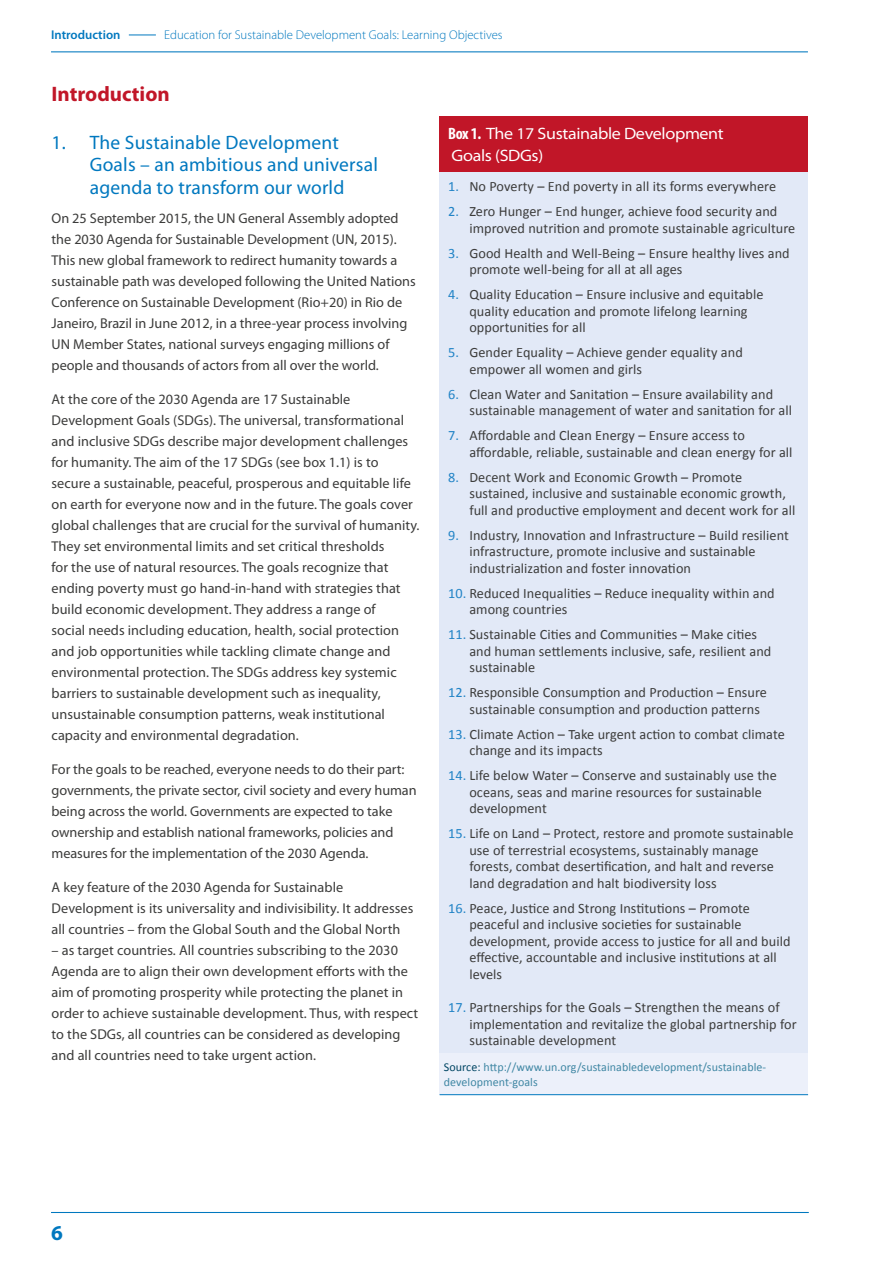
<style>
.page{position:relative;width:893px;height:1263px;background:#fff}
.page>*{position:absolute;margin:0;border:0;box-sizing:border-box;transform-origin:0 0}
.t1{font:700 21.15px "Myriad Pro";color:#0078bf}
.t2{font:700 21px "Myriad Pro";color:#c11628}
.t3{font:19.5px/22.5px "Myriad Pro";letter-spacing:.01em;color:#0078bf}
.t4{font:semi-expanded 16.5px/22.2px "Myriad Pro";letter-spacing:-.02em;color:#fff}
.t5{font:14.25px/21px "Myriad Pro";letter-spacing:.005em;color:#3c3c3b}
.t6{font:14.25px/16.5px "Calibri";letter-spacing:.005em;color:#3c3c3b}
.t7{font:300 12.75px "Myriad Pro";color:#0078bf}
.t8{font:600 12.75px "Myriad Pro";color:#0078bf}
.t9{font:12px/15px "Calibri";letter-spacing:.005em;color:#4087a4}
.s1{font-weight:700;font-stretch:condensed}
.s2{color:#2183c6}
.s3{color:#004563}
</style>
<div class="page">
<hr style="left:51px;top:51px;width:757px;height:1px;background:#0078bf">
<svg style="left:129px;top:35px;width:27px;height:1px"></svg>
<hr style="left:51px;top:1212px;width:758px;height:1px;background:#0078bf">
<div style="left:440px;top:116px;width:368px;height:56px;background:#c11628"></div>
<div style="left:440px;top:172px;width:368px;height:882px;background:#e2e9f7"></div>
<div style="left:440px;top:1054px;width:368px;height:41px;background:#ecf0fa"></div>
<hr style="left:440px;top:1094px;width:368px;height:1px;background:#0078bf">
<p class="t8" style="left:51px;top:28px;width:71px">Introduction</p>
<p class="t7" style="left:164px;top:27px;width:340px">Education for Sustainable Development Goals: Learning Objectives</p>
<h2 class="t2" style="left:52px;top:82px;width:120px">Introduction</h2>
<h3 class="t3" style="left:90px;top:131px;width:290px;text-indent:-38px">1. The Sustainable Development<br>Goals – an ambitious and universal agenda to transform our world</h3>
<p class="t5" style="left:52px;top:208px;width:366px">On 25 September 2015, the UN General Assembly adopted the 2030 Agenda for Sustainable Development (UN, 2015).<br>This new global framework to redirect humanity towards a sustainable path was developed following the United Nations Conference on Sustainable Development (Rio+20) in Rio de Janeiro, Brazil in June 2012, in a three-year process involving UN Member States, national surveys engaging millions of people and thousands of actors from all over the world.</p>
<p class="t5" style="left:52px;top:389px;width:370px">At the core of the 2030 Agenda are 17 Sustainable Development Goals (SDGs). The universal, transformational and inclusive SDGs describe major development challenges for humanity. The aim of the 17 SDGs (see box 1.1) is to secure a sustainable, peaceful, prosperous and equitable life on earth for everyone now and in the future. The goals cover global challenges that are crucial for the survival of humanity.<br>They set environmental limits and set critical thresholds<br>for the use of natural resources. The goals recognize that ending poverty must go hand-in-hand with strategies that build economic development. They address a range of<br>social needs including education, health, social protection and job opportunities while tackling climate change and environmental protection. The SDGs address key systemic barriers to sustainable development such as inequality, unsustainable consumption patterns, weak institutional capacity and environmental degradation.</p>
<p class="t5" style="left:52px;top:759px;width:367px">For the goals to be reached, everyone needs to do their part: governments, the private sector, civil society and every human being across the world. Governments are expected to take ownership and establish national frameworks, policies and measures for the implementation of the 2030 Agenda.</p>
<p class="t5" style="left:52px;top:877px;width:363px">A key feature of the 2030 Agenda for Sustainable<br>Development is its universality and indivisibility. It addresses all countries – from the Global South and the Global North</p>
<p class="t5" style="left:52px;top:940px;width:368px">– as target countries. All countries subscribing to the 2030<br>Agenda are to align their own development efforts with the aim of promoting prosperity while protecting the planet in order to achieve sustainable development. Thus, with respect to the SDGs, all countries can be considered as developing and all countries need to take urgent action.</p>
<p class="t4" style="left:448px;top:123px;width:277px"><span class="s1">Box 1.</span> The 17 Sustainable Development<br>Goals (SDGs)</p>
<p class="t6" style="left:448px;top:178px;width:330px"><span class="s2">1.</span> No Poverty – End poverty in all its forms everywhere</p>
<p class="t6" style="left:469px;top:203px;width:327px;text-indent:-21px"><span class="s2">2.</span> Zero Hunger – End hunger, achieve food security and improved nutrition and promote sustainable agriculture</p>
<p class="t6" style="left:469px;top:245px;width:322px;text-indent:-21px"><span class="s2">3.</span> Good Health and Well-Being – Ensure healthy lives and promote well-being for all at all ages</p>
<p class="t6" style="left:469px;top:286px;width:296px;text-indent:-21px"><span class="s2">4.</span> Quality Education – Ensure inclusive and equitable quality education and promote lifelong learning opportunities for all</p>
<p class="t6" style="left:469px;top:344px;width:275px;text-indent:-21px"><span class="s2">5.</span> Gender Equality – Achieve gender equality and empower all women and girls</p>
<p class="t6" style="left:469px;top:386px;width:324px;text-indent:-21px"><span class="s2">6.</span> Clean Water and Sanitation – Ensure availability and sustainable management of water and sanitation for all</p>
<p class="t6" style="left:469px;top:427px;width:325px;text-indent:-21px"><span class="s2">7.</span> Affordable and Clean Energy – Ensure access to affordable, reliable, sustainable and clean energy for all</p>
<p class="t6" style="left:469px;top:469px;width:327px;text-indent:-21px"><span class="s2">8.</span> Decent Work and Economic Growth – Promote sustained, inclusive and sustainable economic growth, full and productive employment and decent work for all</p>
<p class="t6" style="left:469px;top:527px;width:321px;text-indent:-21px"><span class="s2">9.</span> Industry, Innovation and Infrastructure – Build resilient infrastructure, promote inclusive and sustainable industrialization and foster innovation</p>
<p class="t6" style="left:469px;top:585px;width:307px;text-indent:-21px"><span class="s2">10.</span> Reduced Inequalities – Reduce inequality within and among countries</p>
<p class="t6" style="left:469px;top:626px;width:303px;text-indent:-21px"><span class="s2">11.</span> Sustainable Cities and Communities – Make cities and human settlements inclusive, safe, resilient and sustainable</p>
<p class="t6" style="left:469px;top:684px;width:299px;text-indent:-21px"><span class="s2">12.</span> Responsible Consumption and Production – Ensure sustainable consumption and production patterns</p>
<p class="t6" style="left:469px;top:726px;width:317px;text-indent:-21px"><span class="s2">13.</span> Climate Action – Take urgent action to combat climate change and its impacts</p>
<p class="t6" style="left:469px;top:767px;width:309px;text-indent:-21px"><span class="s2">14.</span> Life below Water – Conserve and sustainably use the oceans, seas and marine resources for sustainable development</p>
<p class="t6" style="left:469px;top:825px;width:326px;text-indent:-21px"><span class="s2">15.</span> Life on Land – Protect, restore and promote sustainable use of terrestrial ecosystems, sustainably manage forests, combat desertification, and halt and reverse land degradation and halt biodiversity loss</p>
<p class="t6" style="left:469px;top:900px;width:323px;text-indent:-21px"><span class="s2">16.</span> Peace, Justice and Strong Institutions – Promote peaceful and inclusive societies for sustainable development, provide access to justice for all and build effective, accountable and inclusive institutions at all levels</p>
<p class="t6" style="left:469px;top:999px;width:329px;text-indent:-21px"><span class="s2">17.</span> Partnerships for the Goals – Strengthen the means of implementation and revitalize the global partnership for sustainable development</p>
<p class="t9" style="left:444px;top:1060px;width:324px"><span class="s3">Source:</span> http://www.un.org/sustainabledevelopment/sustainable&shy;development-goals</p>
<h1 class="t1" style="left:51px;top:1221px;width:13px">6</h1>
</div>
